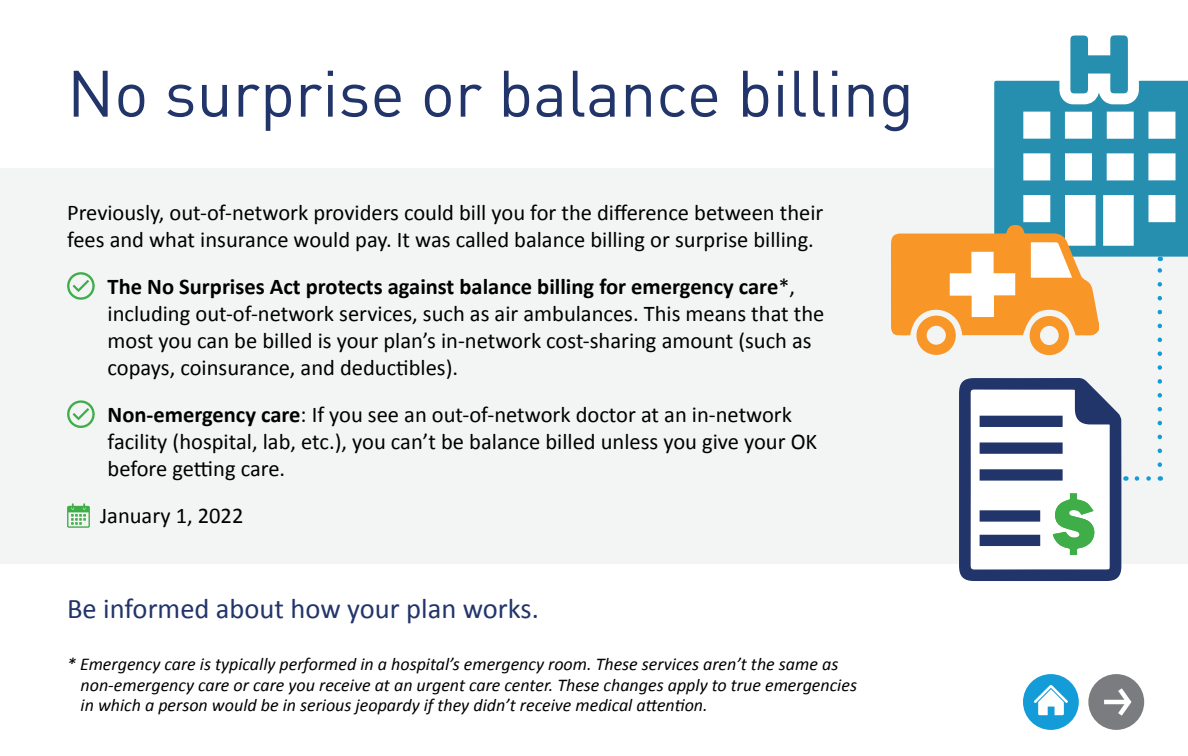
<style>
.page{position:relative;width:1188px;height:756px;background:#fff}
.page>*{position:absolute;margin:0;border:0;box-sizing:border-box;transform-origin:0 0}
.t1{font:64.5px "DIN Pro";color:#22356a}
.t2{font:28.5px "Calibri";color:#22356a}
.t3{font:22.5px/27px "Calibri";color:#000}
.t4{font:italic 18px/21.6px "Calibri";color:#000}
.s1{font-weight:700}
</style>
<div class="page">
<div style="left:0;top:168px;width:1188px;height:396px;background:#f3f4f4"></div>
<svg style="left:891px;top:35px;width:297px;height:545px"></svg>
<svg style="left:67px;top:272px;width:28px;height:28px"></svg>
<svg style="left:67px;top:400px;width:28px;height:28px"></svg>
<svg style="left:67px;top:503px;width:23px;height:25px"></svg>
<div style="left:1023px;top:674px;width:56px;height:56px;background:#139cd8;border-radius:50%"></div>
<svg style="left:1034px;top:685px;width:34px;height:30px"></svg>
<div style="left:1088px;top:674px;width:56px;height:56px;background:#7b7c7f;border-radius:50%"></div>
<hr style="left:1104px;top:700px;width:24px;height:4px;background:#fff">
<svg style="left:1114px;top:688px;width:18px;height:28px"></svg>
<h1 class="t1" style="left:67px;top:43px;width:849px">No surprise or balance billing</h1>
<p class="t3" style="left:67px;top:198px;width:758px">Previously, out-of-network providers could bill you for the difference between their fees and what insurance would pay. It was called balance billing or surprise billing.</p>
<p class="t3" style="left:108px;top:272px;width:718px"><span class="s1">The No Surprises Act protects against balance billing for emergency care</span>*, including out-of-network services, such as air ambulances. This means that the most you can be billed is your plan’s in-network cost-sharing amount (such as copays, coinsurance, and deductibles).</p>
<p class="t3" style="left:108px;top:400px;width:711px"><span class="s1">Non-emergency care</span>: If you see an out-of-network doctor at an in-network facility (hospital, lab, etc.), you can’t be balance billed unless you give your OK before getting care.</p>
<p class="t3" style="left:100px;top:502px;width:145px">January 1, 2022</p>
<p class="t2" style="left:67px;top:588px;width:473px">Be informed about how your plan works.</p>
<p class="t4" style="left:81px;top:652px;width:778px;text-indent:-14px">* Emergency care is typically performed in a hospital’s emergency room. These services aren’t the same as non-emergency care or care you receive at an urgent care center. These changes apply to true emergencies</p>
<p class="t4" style="left:81px;top:693px;width:629px">in which a person would be in serious jeopardy if they didn’t receive medical attention.</p>
</div>
